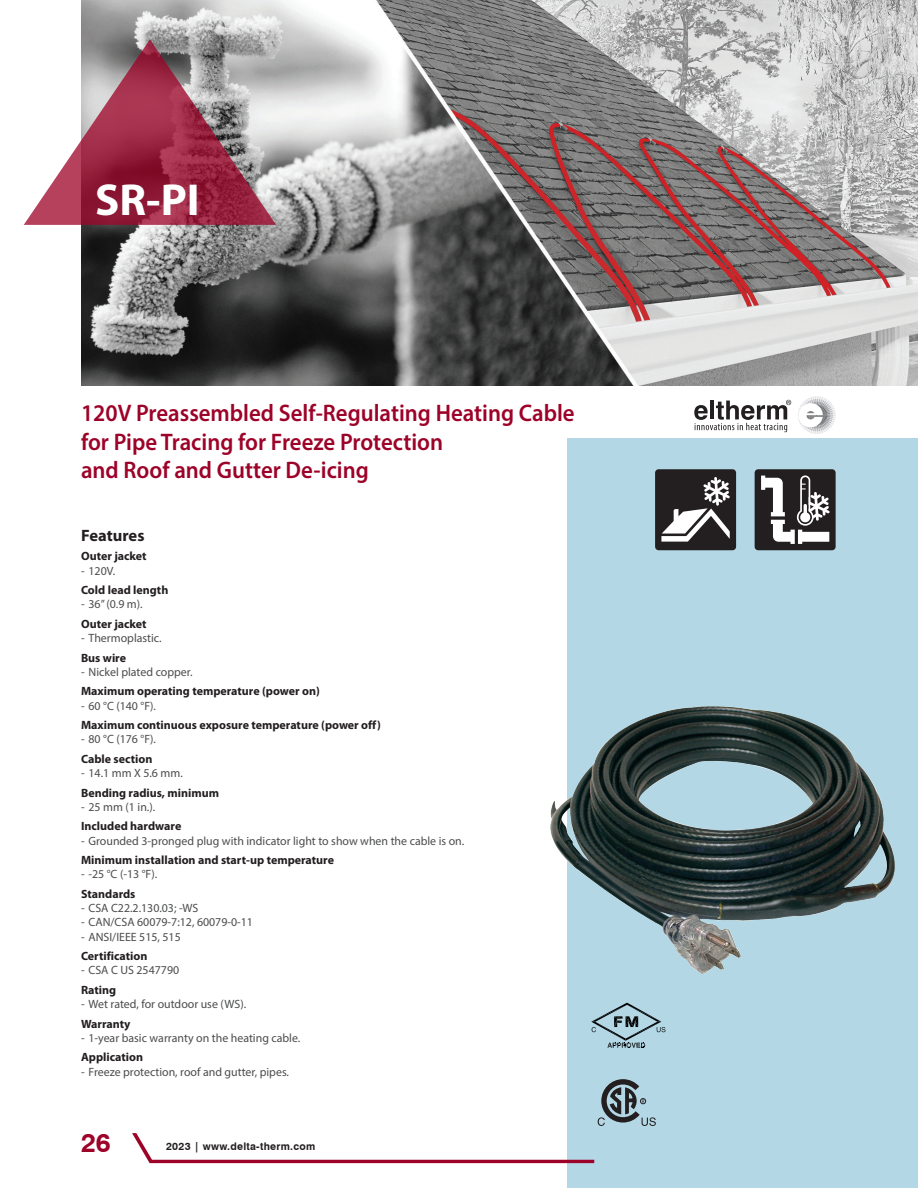
<style>
.page{position:relative;width:918px;height:1188px;background:#fff}
.page>*{position:absolute;margin:0;border:0;box-sizing:border-box;transform-origin:0 0}
.t1{font:700 45px "Myriad Pro";color:#fff}
.t2{font:700 26.25px "Swiss 721 BT";color:#9d0228}
.t3{font:600 24px/28.5px "Myriad Pro";color:#9d0228;scale:.95 1}
.t4{font:700 16.5px "Myriad Pro";color:#231f20}
.t5{font:12px "Myriad Pro";color:#4b4c4d}
.t6{font:700 12px "Myriad Pro";color:#231f20}
.t7{font:700 10.5px "Swiss 721 BT";letter-spacing:.025em;color:#231f20}
</style>
<div class="page">
<div style="left:568px;top:438px;width:350px;height:750px;background:#b3d7e5"></div>
<svg style="left:132px;top:1133px;width:462px;height:30px"></svg>
<img style="left:81px;top:0;width:837px;height:386px">
<svg style="left:24px;top:39px;width:252px;height:186px"></svg>
<svg style="left:755px;top:469px;width:81px;height:81px;background:#5f5d5e"></svg>
<svg style="left:655px;top:469px;width:81px;height:81px;background:#514e4f"></svg>
<img style="left:550px;top:702px;width:345px;height:275px">
<svg style="left:798px;top:396px;width:38px;height:38px"></svg>
<svg style="left:694px;top:400px;width:97px;height:32px"></svg>
<svg style="left:598px;top:1079px;width:58px;height:47px"></svg>
<svg style="left:591px;top:1003px;width:75px;height:45px"></svg>
<h1 class="t1" style="left:95px;top:175px;width:106px">SR-PI</h1>
<h3 class="t3" style="left:81px;top:398px;width:521px">120V Preassembled Self-Regulating Heating Cable for Pipe Tracing for Freeze Protection<br>and Roof and Gutter De-icing</h3>
<h3 class="t4" style="left:81px;top:526px;width:65px">Features</h3>
<p class="t6" style="left:81px;top:550px;width:67px">Outer jacket</p>
<p class="t5" style="left:81px;top:563px;width:36px">- 120V.</p>
<p class="t6" style="left:81px;top:583px;width:89px">Cold lead length</p>
<p class="t5" style="left:81px;top:597px;width:63px">- 36’’ (0.9 m).</p>
<p class="t6" style="left:81px;top:617px;width:67px">Outer jacket</p>
<p class="t5" style="left:81px;top:631px;width:82px">- Thermoplastic.</p>
<p class="t6" style="left:81px;top:651px;width:47px">Bus wire</p>
<p class="t5" style="left:81px;top:664px;width:113px">- Nickel plated copper.</p>
<p class="t6" style="left:81px;top:685px;width:240px">Maximum operating temperature (power on)</p>
<p class="t5" style="left:81px;top:698px;width:76px">- 60 °C (140 °F).</p>
<p class="t6" style="left:81px;top:718px;width:301px">Maximum continuous exposure temperature (power off)</p>
<p class="t5" style="left:81px;top:732px;width:76px">- 80 °C (176 °F).</p>
<p class="t6" style="left:81px;top:752px;width:73px">Cable section</p>
<p class="t5" style="left:81px;top:766px;width:103px">- 14.1 mm X 5.6 mm.</p>
<p class="t6" style="left:81px;top:786px;width:139px">Bending radius, minimum</p>
<p class="t5" style="left:81px;top:799px;width:76px">- 25 mm (1 in.).</p>
<p class="t6" style="left:81px;top:820px;width:102px">Included hardware</p>
<p class="t5" style="left:81px;top:833px;width:385px">- Grounded 3-pronged plug with indicator light to show when the cable is on.</p>
<p class="t6" style="left:81px;top:853px;width:255px">Minimum installation and start-up temperature</p>
<p class="t5" style="left:81px;top:867px;width:78px">- -25 °C (-13 °F).</p>
<p class="t6" style="left:81px;top:887px;width:56px">Standards</p>
<p class="t5" style="left:81px;top:901px;width:119px">- CSA C22.2.130.03; -WS</p>
<p class="t5" style="left:81px;top:915px;width:174px">- CAN/CSA 60079-7:12, 60079-0-11</p>
<p class="t5" style="left:81px;top:929px;width:101px">- ANSI/IEEE 515, 515</p>
<p class="t6" style="left:81px;top:949px;width:68px">Certification</p>
<p class="t5" style="left:81px;top:963px;width:100px">- CSA C US 2547790</p>
<p class="t6" style="left:81px;top:983px;width:37px">Rating</p>
<p class="t5" style="left:81px;top:997px;width:167px">- Wet rated, for outdoor use (WS).</p>
<p class="t6" style="left:81px;top:1017px;width:51px">Warranty</p>
<p class="t5" style="left:81px;top:1030px;width:221px">- 1-year basic warranty on the heating cable.</p>
<p class="t6" style="left:81px;top:1051px;width:64px">Application</p>
<p class="t5" style="left:81px;top:1064px;width:210px">- Freeze protection, roof and gutter, pipes.</p>
<h2 class="t2" style="left:81px;top:1127px;width:31px">26</h2>
<p class="t7" style="left:166px;top:1139px;width:151px">2023 | www.delta-therm.com</p>
</div>
